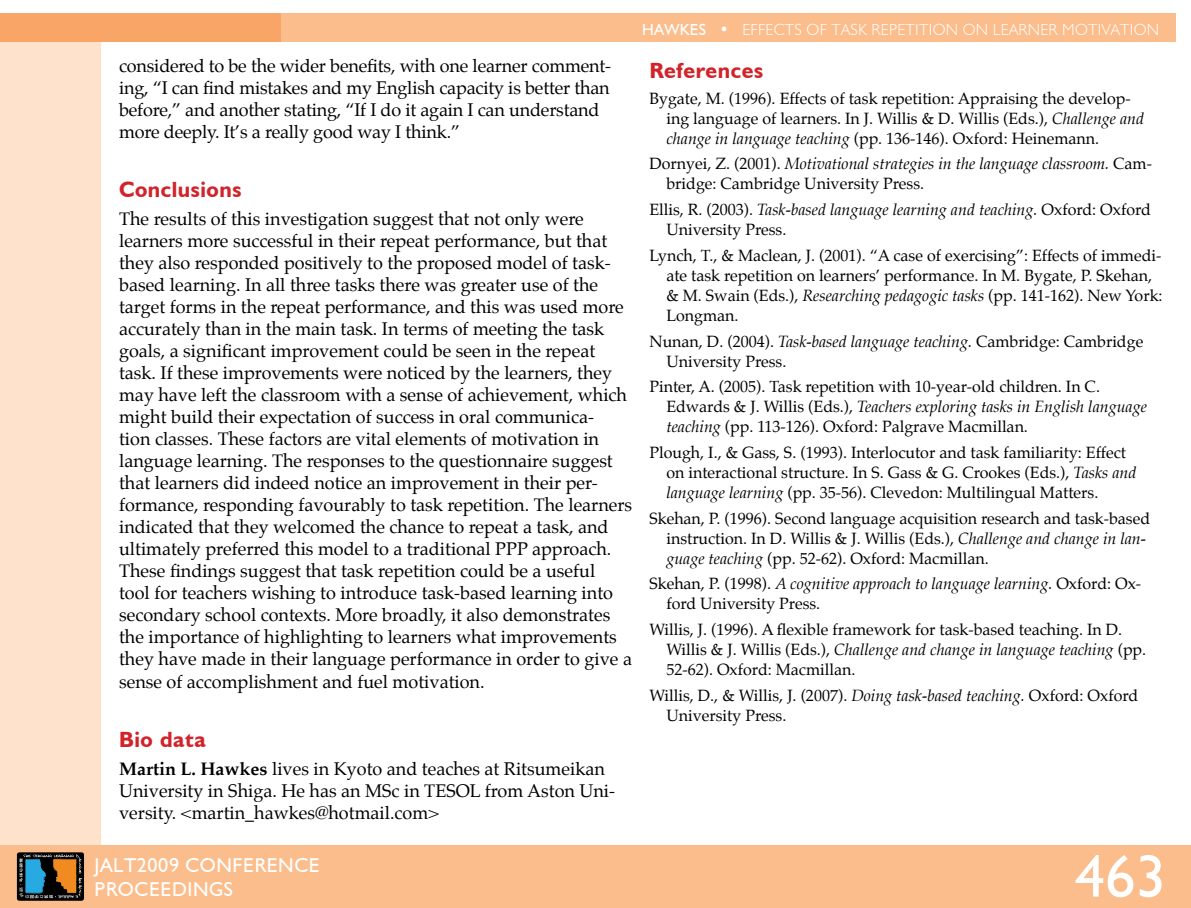
<style>
.page{position:relative;width:1191px;height:908px;background:#fff}
.page>*{position:absolute;margin:0;border:0;box-sizing:border-box;transform-origin:0 0}
.t1{font:60px "Humanist 521 BT";color:#fff}
.t2{font:700 22px "Humanist 521 BT";letter-spacing:.025em;color:#d2232a}
.t3{font:20px/24px "Humanist 521 BT";letter-spacing:.03em;color:#fff}
.t4{font:18px/22px "Palatino";color:#000}
.t5{font:16px/20px "Palatino";color:#000}
.t6{font:300 16px "Humanist 521 BT";letter-spacing:.02em;color:#fff}
.s1{font-weight:700}
.s2{font-weight:400}
.s3{font-style:italic}
</style>
<div class="page">
<div style="left:0;top:14px;width:101px;height:888px;background:#fee2cb"></div>
<div style="left:0;top:845px;width:1191px;height:62px;background:#fcbd8c"></div>
<div style="left:0;top:13px;width:281px;height:29px;background:#f9a567"></div>
<div style="left:281px;top:13px;width:895px;height:29px;background:#fcbd8c"></div>
<svg style="left:17px;top:851px;width:67px;height:49px"></svg>
<svg style="left:19px;top:853px;width:63px;height:44px;background:#4d5246"></svg>
<p class="t4" style="left:119px;top:54px;width:493px">considered to be the wider benefits, with one learner comment&shy;ing, “I can find mistakes and my English capacity is better than before,” and another stating, “If I do it again I can understand more deeply. It’s a really good way I think.”</p>
<p class="t2" style="left:119px;top:176px;width:124px">Conclusions</p>
<p class="t4" style="left:119px;top:208px;width:514px">The results of this investigation suggest that not only were learners more successful in their repeat performance, but that they also responded positively to the proposed model of task&shy;based learning. In all three tasks there was greater use of the target forms in the repeat performance, and this was used more accurately than in the main task. In terms of meeting the task goals, a significant improvement could be seen in the repeat task. If these improvements were noticed by the learners, they may have left the classroom with a sense of achievement, which might build their expectation of success in oral communica-<br>tion classes. These factors are vital elements of motivation in language learning. The responses to the questionnaire suggest that learners did indeed notice an improvement in their per&shy;formance, responding favourably to task repetition. The learners indicated that they welcomed the chance to repeat a task, and ultimately preferred this model to a traditional PPP approach.<br>These findings suggest that task repetition could be a useful<br>tool for teachers wishing to introduce task-based learning into secondary school contexts. More broadly, it also demonstrates the importance of highlighting to learners what improvements they have made in their language performance in order to give a sense of accomplishment and fuel motivation.</p>
<p class="t2" style="left:119px;top:725px;width:88px">Bio data</p>
<p class="t4" style="left:119px;top:757px;width:497px"><span class="s1">Martin L. Hawkes</span> lives in Kyoto and teaches at Ritsumeikan<br>University in Shiga. He has an MSc in TESOL from Aston Uni&shy;versity. &lt;martin_hawkes@hotmail.com&gt;</p>
<p class="t6" style="left:642px;top:20px;width:238px"><span class="s2">HAWKES</span> • EFFECTS OF TASK REPETITI</p>
<p class="t6" style="left:932px;top:20px;width:228px">ON ON LEARNER MOTIVATI ON</p>
<p class="t2" style="left:649px;top:57px;width:115px">References</p>
<p class="t5" style="left:666px;top:88px;width:479px;text-indent:-17px">Bygate, M. (1996). Effects of task repetition: Appraising the develop&shy;ing language of learners. In J. Willis &amp; D. Willis (Eds.), <span class="s3">Challenge and change in language teaching</span> (pp. 136-146). Oxford: Heinemann.</p>
<p class="t5" style="left:666px;top:154px;width:487px;text-indent:-17px">Dornyei, Z. (2001). <span class="s3">Motivational strategies in the language classroom.</span> Cam&shy;bridge: Cambridge University Press.</p>
<p class="t5" style="left:666px;top:199px;width:486px;text-indent:-17px">Ellis, R. (2003). <span class="s3">Task-based language learning and teaching.</span> Oxford: Oxford<br>University Press.</p>
<p class="t5" style="left:666px;top:245px;width:498px;text-indent:-17px">Lynch, T., &amp; Maclean, J. (2001). “A case of exercising”: Effects of immedi&shy;ate task repetition on learners’ performance. In M. Bygate, P. Skehan, &amp; M. Swain (Eds.), <span class="s3">Researching pedagogic tasks</span> (pp. 141-162). New York:<br>Longman.</p>
<p class="t5" style="left:666px;top:331px;width:478px;text-indent:-17px">Nunan, D. (2004). <span class="s3">Task-based language teaching.</span> Cambridge: Cambridge<br>University Press.</p>
<p class="t5" style="left:666px;top:376px;width:482px;text-indent:-17px">Pinter, A. (2005). Task repetition with 10-year-old children. In C.<br>Edwards &amp; J. Willis (Eds.), <span class="s3">Teachers exploring tasks in English language teaching</span> (pp. 113-126). Oxford: Palgrave Macmillan.</p>
<p class="t5" style="left:666px;top:442px;width:471px;text-indent:-17px">Plough, I., &amp; Gass, S. (1993). Interlocutor and task familiarity: Effect on interactional structure. In S. Gass &amp; G. Crookes (Eds.), <span class="s3">Tasks and language learning</span> (pp. 35-56). Clevedon: Multilingual Matters.</p>
<p class="t5" style="left:666px;top:508px;width:485px;text-indent:-17px">Skehan, P. (1996). Second language acquisition research and task-based instruction. In D. Willis &amp; J. Willis (Eds.), <span class="s3">Challenge and change in lan&shy;guage teaching</span> (pp. 52-62). Oxford: Macmillan.</p>
<p class="t5" style="left:666px;top:573px;width:476px;text-indent:-17px">Skehan, P. (1998). <span class="s3">A cognitive approach to language learning.</span> Oxford: Ox&shy;ford University Press.</p>
<p class="t5" style="left:666px;top:619px;width:481px;text-indent:-17px">Willis, J. (1996). A flexible framework for task-based teaching. In D.<br>Willis &amp; J. Willis (Eds.), <span class="s3">Challenge and change in language teaching</span> (pp.<br>52-62). Oxford: Macmillan.</p>
<p class="t5" style="left:666px;top:685px;width:473px;text-indent:-17px">Willis, D., &amp; Willis, J. (2007). <span class="s3">Doing task-based teaching.</span> Oxford: Oxford<br>University Press.</p>
<p class="t3" style="left:95px;top:851px;width:227px">JALT2009 CONFERENCE<br>PROCEEDINGS</p>
<h1 class="t1" style="left:1075px;top:838px;width:92px">463</h1>
</div>
